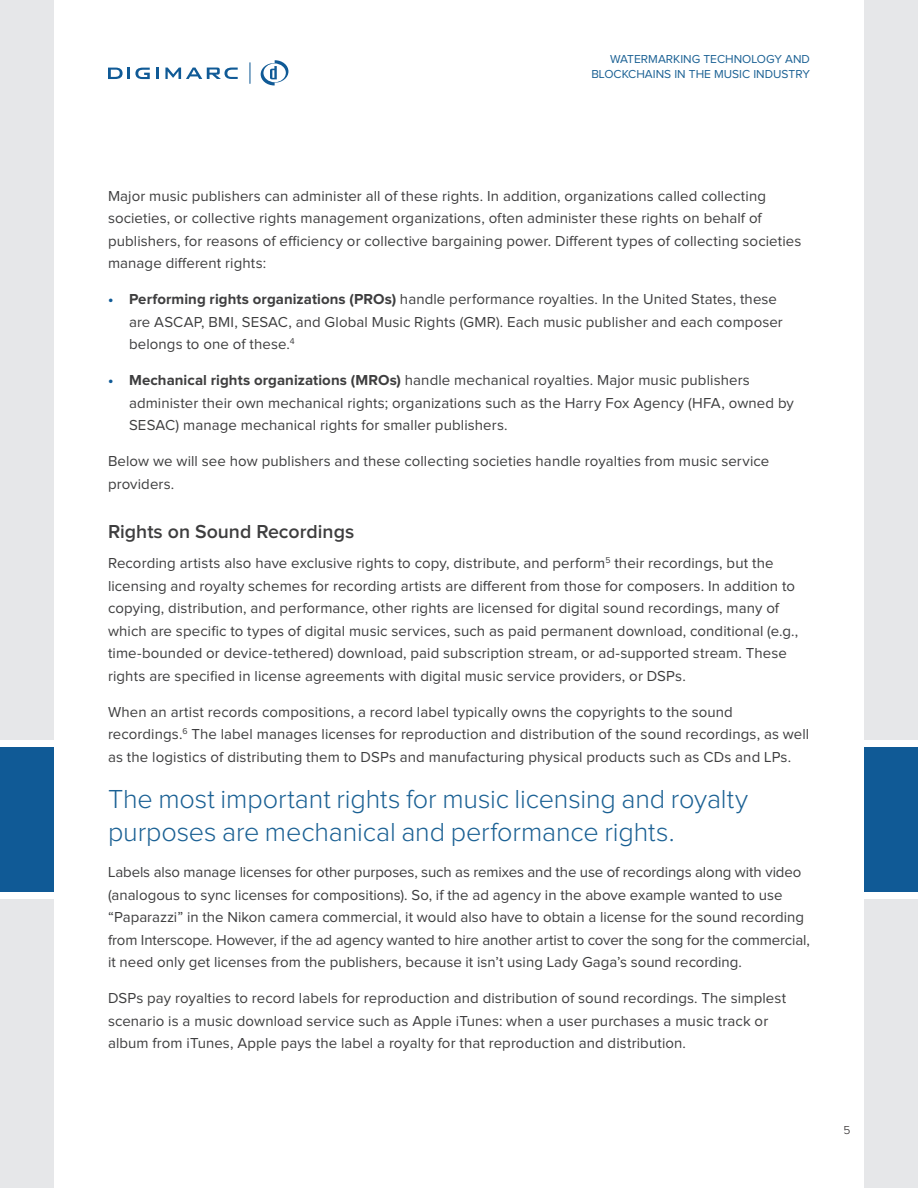
<style>
.page{position:relative;width:918px;height:1188px;background:#fff}
.page>*{position:absolute;margin:0;border:0;box-sizing:border-box;transform-origin:0 0}
.pull_out_text{font:300 27px/33px "Proxima Nova";letter-spacing:-.005em;color:#1b6194}
.Paragraph_Head_Gray{font:600 19.5px "Proxima Nova";color:#3e3e3f}
.Body_Med_10pt{font:15px/22.5px "Proxima Nova";letter-spacing:.005em;color:#3e3e3f}
.t1{font:12px/15px "Proxima Nova";color:#1b6194;text-align:right}
.t2{font:300 12px "Proxima Nova";color:#231f20}
.s1{font-weight:700;color:#105a96}
.s2{font-weight:700}
</style>
<div class="page">
<div style="left:864px;top:0;width:54px;height:1188px;background:#e6e7e9"></div>
<div style="left:0;top:0;width:54px;height:1188px;background:#e6e7e9"></div>
<svg style="left:156px;top:68px;width:3px;height:11px"></svg>
<svg style="left:108px;top:68px;width:42px;height:11px"></svg>
<svg style="left:165px;top:68px;width:73px;height:11px"></svg>
<svg style="left:261px;top:60px;width:27px;height:25px"></svg>
<svg style="left:249px;top:62px;width:1px;height:22px"></svg>
<div style="left:0;top:747px;width:54px;height:145px;background:#105a96"></div>
<div style="left:0;top:740px;width:54px;height:7px;background:#fff"></div>
<div style="left:0;top:892px;width:54px;height:7px;background:#fff"></div>
<div style="left:864px;top:747px;width:54px;height:145px;background:#105a96"></div>
<div style="left:864px;top:740px;width:54px;height:7px;background:#fff"></div>
<div style="left:864px;top:892px;width:54px;height:7px;background:#fff"></div>
<p class="t1" style="left:591px;top:52px;width:220px">WATERMARKING TECHNOLOGY AND<br>BLOCKCHAINS IN THE MUSIC INDUSTRY</p>
<p class="Body_Med_10pt" style="left:108px;top:185px;width:695px">Major music publishers can administer all of these rights. In addition, organizations called collecting societies, or collective rights management organizations, often administer these rights on behalf of publishers, for reasons of efficiency or collective bargaining power. Different types of collecting societies manage different rights:</p>
<p class="Body_Med_10pt" style="left:129px;top:288px;width:655px;text-indent:-21px"><span class="s1">•</span> <span class="s2">Performing rights organizations (PROs)</span> handle performance royalties. In the United States, these are ASCAP, BMI, SESAC, and Global Music Rights (GMR). Each music publisher and each composer belongs to one of these.<sup>4</sup></p>
<p class="Body_Med_10pt" style="left:129px;top:369px;width:666px;text-indent:-21px"><span class="s1">•</span> <span class="s2">Mechanical rights organizations (MROs)</span> handle mechanical royalties. Major music publishers administer their own mechanical rights; organizations such as the Harry Fox Agency (HFA, owned by<br>SESAC) manage mechanical rights for smaller publishers.</p>
<p class="Body_Med_10pt" style="left:108px;top:450px;width:663px">Below we will see how publishers and these collecting societies handle royalties from music service providers.</p>
<p class="Paragraph_Head_Gray" style="left:108px;top:521px;width:248px">Rights on Sound Recordings</p>
<p class="Body_Med_10pt" style="left:108px;top:552px;width:692px">Recording artists also have exclusive rights to copy, distribute, and perform<sup>5</sup> their recordings, but the licensing and royalty schemes for recording artists are different from those for composers. In addition to copying, distribution, and performance, other rights are licensed for digital sound recordings, many of which are specific to types of digital music services, such as paid permanent download, conditional (e.g., time-bounded or device-tethered) download, paid subscription stream, or ad-supported stream. These rights are specified in license agreements with digital music service providers, or DSPs.</p>
<p class="Body_Med_10pt" style="left:108px;top:701px;width:703px">When an artist records compositions, a record label typically owns the copyrights to the sound recordings.<sup>6</sup> The label manages licenses for reproduction and distribution of the sound recordings, as well as the logistics of distributing them to DSPs and manufacturing physical products such as CDs and LPs.</p>
<p class="pull_out_text" style="left:108px;top:783px;width:642px">The most important rights for music licensing and royalty purposes are mechanical and performance rights.</p>
<p class="Body_Med_10pt" style="left:108px;top:861px;width:703px">Labels also manage licenses for other purposes, such as remixes and the use of recordings along with video (analogous to sync licenses for compositions). So, if the ad agency in the above example wanted to use “Paparazzi” in the Nikon camera commercial, it would also have to obtain a license for the sound recording from Interscope. However, if the ad agency wanted to hire another artist to cover the song for the commercial, it need only get licenses from the publishers, because it isn’t using Lady Gaga’s sound recording.</p>
<p class="Body_Med_10pt" style="left:108px;top:987px;width:680px">DSPs pay royalties to record labels for reproduction and distribution of sound recordings. The simplest scenario is a music download service such as Apple iTunes: when a user purchases a music track or album from iTunes, Apple pays the label a royalty for that reproduction and distribution.</p>
<p class="t2" style="left:844px;top:1123px;width:8px">5</p>
</div>
